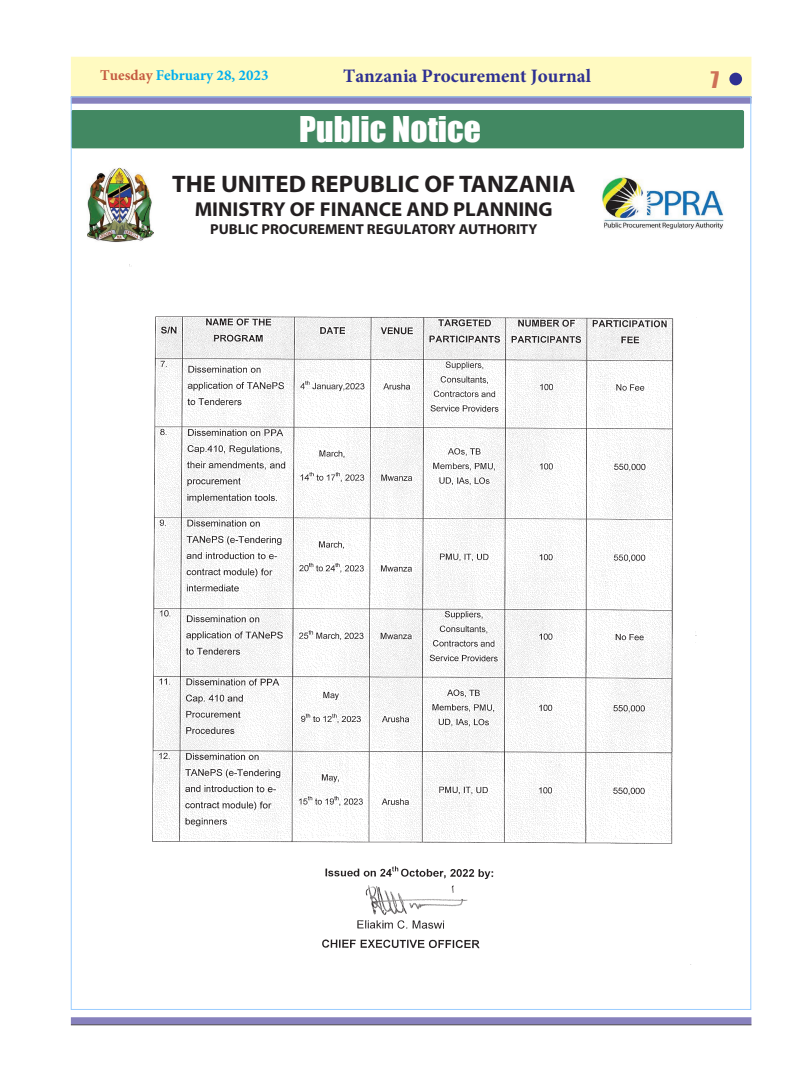
<style>
.page{position:relative;width:794px;height:1078px;background:#fff}
.page>*{position:absolute;margin:0;border:0;box-sizing:border-box;transform-origin:0 0}
.t1{font:32.6px "Impact";color:#fff}
.t2{font:700 24px "Myriad Pro";color:#231f20}
.t3{font:21px "Impact";color:#ce7157}
.t4{font:700 20.1px "Myriad Pro";color:#231f20}
.t5{font:700 19px "Minion Pro";color:#2e3092}
.t6{font:700 15px "Minion Pro";color:#00aeef}
.t7{font:700 14.4px "Myriad Pro";color:#231f20}
.s1{color:#c55a40}
</style>
<div class="page">
<div style="left:71px;top:57px;width:680px;height:40px;background:#fffac1"></div>
<div style="left:729px;top:73px;width:13px;height:12px;background:#2e3092;border-radius:50%"></div>
<hr style="left:71px;top:1023px;width:680px;height:1px;background:#231f20">
<svg style="left:71px;top:1017px;width:680px;height:6px;background:#8c86bf"></svg>
<div style="left:71px;top:97px;width:680px;height:7px;background:#8781bd"></div>
<img style="left:129px;top:209px;width:568px;height:756px">
<div style="left:71px;top:110px;width:673px;height:38px;background:#428862;border-radius:2px"></div>
<img style="left:87px;top:168px;width:65px;height:74px">
<img style="left:109px;top:202px;width:44px;height:40px">
<img style="left:600px;top:176px;width:124px;height:58px">
<p class="t6" style="left:100px;top:65px;width:170px"><span class="s1">Tuesday</span> February 28, 2023</p>
<h3 class="t5" style="left:343px;top:63px;width:249px">Tanzania Procurement Journal</h3>
<h3 class="t3" style="left:711px;top:63px;width:10px">7</h3>
<p class="t1" style="left:299px;top:104px;width:183px">Public Notice</p>
<p class="t2" style="left:172px;top:168px;width:404px">THE UNITED REPUBLIC OF TANZANIA</p>
<p class="t4" style="left:195px;top:196px;width:359px">MINISTRY OF FINANCE AND PLANNING</p>
<p class="t7" style="left:210px;top:219px;width:329px">PUBLIC PROCUREMENT REGULATORY AUTHORITY</p>
</div>
